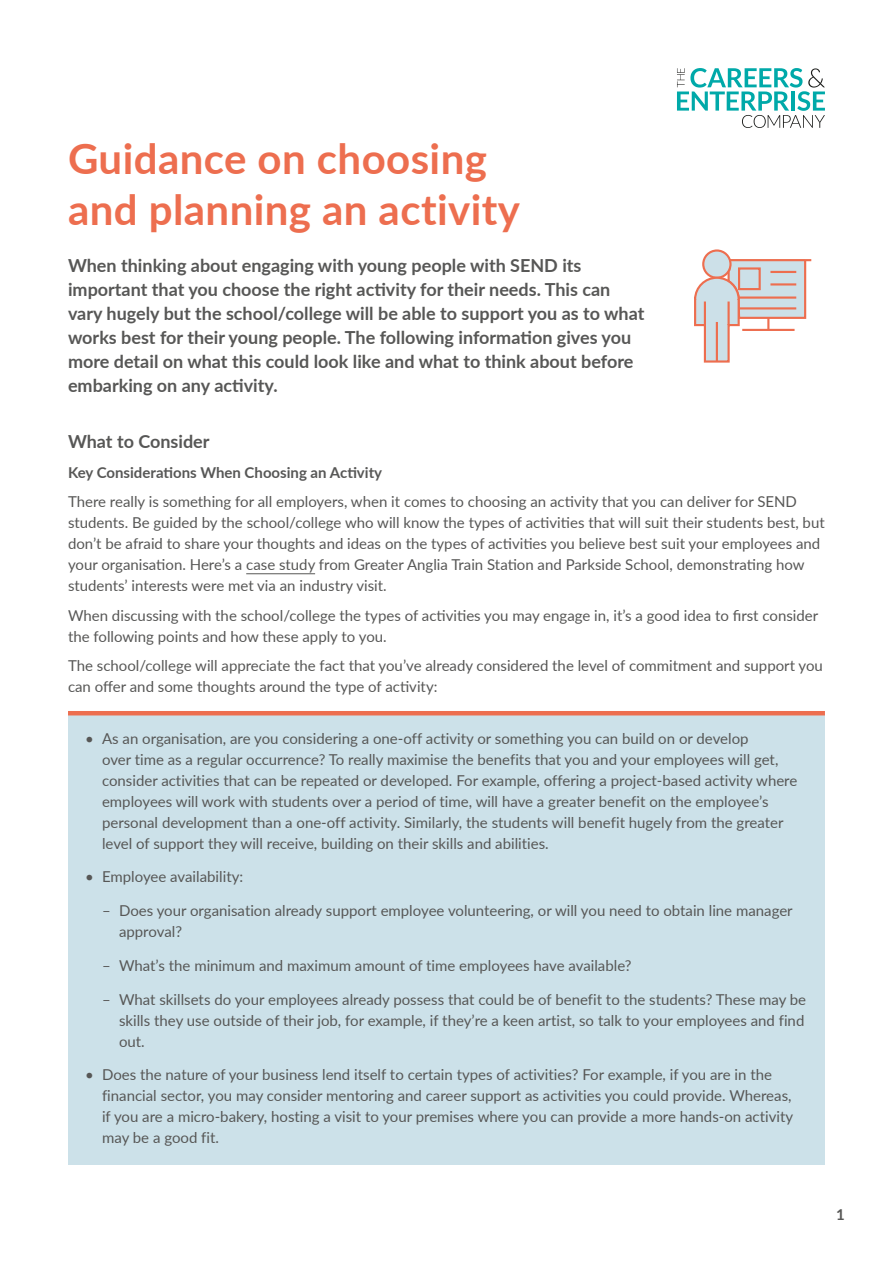
<style>
.page{position:relative;width:893px;height:1263px;background:#fff}
.page>*{position:absolute;margin:0;border:0;box-sizing:border-box;transform-origin:0 0}
.t1{font:700 42px/51px "Lato";letter-spacing:.01em;color:#ed6e4f}
.t2{font:700 18px/24px "Lato";color:#575756}
.t3{font:15px/21px "Lato";color:#575756}
.t4{font:700 15px "Lato";color:#575756}
</style>
<div class="page">
<hr style="left:722px;top:259px;width:89px;height:2px;background:#ed6e4f">
<svg style="left:703px;top:250px;width:27px;height:28px"></svg>
<div style="left:702px;top:249px;width:30px;height:30px;border:2px solid #ed6e4f;border-radius:50%"></div>
<svg style="left:694px;top:258px;width:113px;height:105px"></svg>
<hr style="left:704px;top:301px;width:2px;height:24px;background:#ed6e4f">
<hr style="left:727px;top:301px;width:3px;height:24px;background:#ed6e4f">
<hr style="left:716px;top:322px;width:2px;height:39px;background:#ed6e4f">
<svg style="left:677px;top:68px;width:148px;height:60px"></svg>
<hr style="left:246px;top:573px;width:69px;height:1px;background:#575756">
<div style="left:68px;top:714px;width:757px;height:451px;background:#cce1e9"></div>
<hr style="left:68px;top:711px;width:757px;height:4px;background:#ed6e4f">
<h1 class="t1" style="left:68px;top:132px;width:453px">Guidance on choosing and planning an activity</h1>
<p class="t2" style="left:68px;top:252px;width:578px">When thinking about engaging with young people with SEND its important that you choose the right activity for their needs. This can vary hugely but the school/college will be able to support you as to what works best for their young people. The following information gives you more detail on what this could look like and what to think about before embarking on any activity.</p>
<p class="t2" style="left:68px;top:429px;width:143px">What to Consider</p>
<p class="t4" style="left:68px;top:461px;width:316px">Key Considerations When Choosing an Activity</p>
<p class="t3" style="left:68px;top:491px;width:758px">There really is something for all employers, when it comes to choosing an activity that you can deliver for SEND students. Be guided by the school/college who will know the types of activities that will suit their students best, but don’t be afraid to share your thoughts and ideas on the types of activities you believe best suit your employees and your organisation. Here’s a case study from Greater Anglia Train Station and Parkside School, demonstrating how students’ interests were met via an industry visit.</p>
<p class="t3" style="left:68px;top:604px;width:752px">When discussing with the school/college the types of activities you may engage in, it’s a good idea to first consider the following points and how these apply to you.</p>
<p class="t3" style="left:68px;top:655px;width:756px">The school/college will appreciate the fact that you’ve already considered the level of commitment and support you can offer and some thoughts around the type of activity:</p>
<p class="t3" style="left:102px;top:727px;width:697px;text-indent:-17px">• As an organisation, are you considering a one-off activity or something you can build on or develop<br>over time as a regular occurrence? To really maximise the benefits that you and your employees will get, consider activities that can be repeated or developed. For example, offering a project-based activity where employees will work with students over a period of time, will have a greater benefit on the employee’s personal development than a one-off activity. Similarly, the students will benefit hugely from the greater level of support they will receive, building on their skills and abilities.</p>
<p class="t3" style="left:85px;top:866px;width:160px">• Employee availability:</p>
<p class="t3" style="left:119px;top:899px;width:675px;text-indent:-17px">– Does your organisation already support employee volunteering, or will you need to obtain line manager approval?</p>
<p class="t3" style="left:102px;top:954px;width:531px">– What’s the minimum and maximum amount of time employees have available?</p>
<p class="t3" style="left:119px;top:988px;width:689px;text-indent:-17px">– What skillsets do your employees already possess that could be of benefit to the students? These may be skills they use outside of their job, for example, if they’re a keen artist, so talk to your employees and find out.</p>
<p class="t3" style="left:102px;top:1064px;width:693px;text-indent:-17px">• Does the nature of your business lend itself to certain types of activities? For example, if you are in the financial sector, you may consider mentoring and career support as activities you could provide. Whereas, if you are a micro-bakery, hosting a visit to your premises where you can provide a more hands-on activity may be a good fit.</p>
<p class="t4" style="left:836px;top:1203px;width:10px">1</p>
</div>
